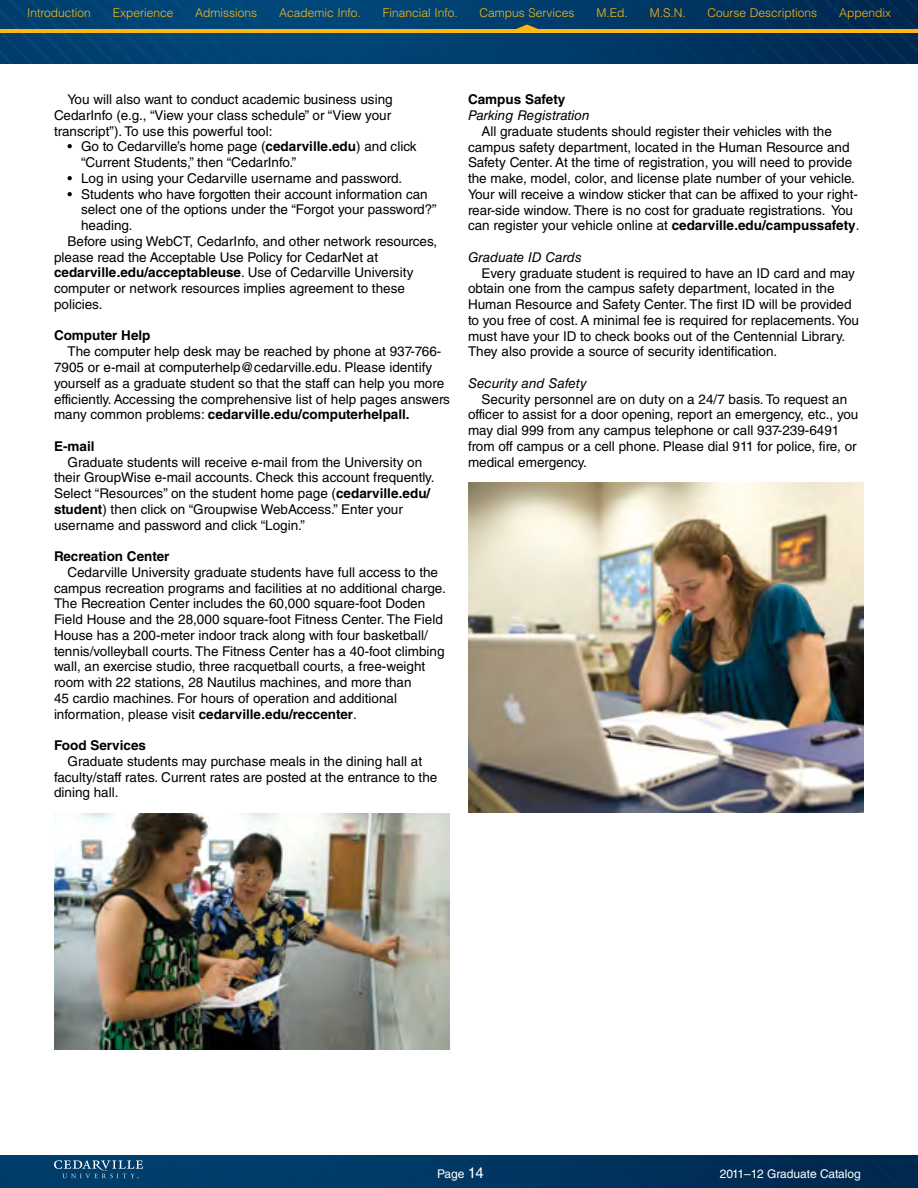
<style>
.page{position:relative;width:918px;height:1188px;background:#fff}
.page>*{position:absolute;margin:0;border:0;box-sizing:border-box;transform-origin:0 0}
.t1{font:13.5px/15.8px "Helvetica LT Std";color:#000}
.t2{font:700 13.5px "Helvetica LT Std";color:#000}
.t3{font:italic 13.5px "Helvetica LT Std";color:#000}
.t4{font:300 12px "Helvetica LT Std";color:#fdb913}
.t5{font:12px "Helvetica LT Std";color:#fff}
.s1{font-weight:700}
.s2{font-weight:400}
.s3{font-size:15px}
</style>
<div class="page">
<img style="left:0;top:1156px;width:918px;height:32px">
<img style="left:0;top:0;width:918px;height:64px">
<svg style="left:54px;top:1160px;width:89px;height:18px;background:#295c82"></svg>
<hr style="left:0;top:29px;width:918px;height:3px;background:#fdb913">
<img style="left:54px;top:813px;width:396px;height:237px">
<img style="left:468px;top:482px;width:396px;height:331px">
<svg style="left:515px;top:25px;width:24px;height:4px"></svg>
<p class="t4" style="left:27px;top:6px;width:65px">Introduction</p>
<p class="t4" style="left:113px;top:6px;width:62px">Experience</p>
<p class="t4" style="left:195px;top:6px;width:64px">Admissions</p>
<p class="t4" style="left:279px;top:6px;width:83px">Academic Info.</p>
<p class="t4" style="left:383px;top:6px;width:77px">Financial Info.</p>
<p class="t4" style="left:480px;top:6px;width:96px">Campus Services</p>
<p class="t4" style="left:597px;top:6px;width:33px">M.Ed.</p>
<p class="t4" style="left:650px;top:6px;width:37px">M.S.N.</p>
<p class="t4" style="left:708px;top:6px;width:111px">Course Descriptions</p>
<p class="t4" style="left:839px;top:6px;width:54px">Appendix</p>
<p class="t1" style="left:54px;top:92px;width:340px;text-align:justify;text-indent:14px">You will also want to conduct academic business using CedarInfo (e.g., “View your class schedule” or “View your transcript”). To use this powerful tool:</p>
<p class="t1" style="left:81px;top:139px;width:337px;text-indent:-14px">• Go to Cedarville’s home page (<span class="s1">cedarville.edu</span>) and click “Current Students,” then “CedarInfo.”</p>
<p class="t1" style="left:68px;top:170px;width:336px">• Log in using your Cedarville username and password.</p>
<p class="t1" style="left:68px;top:186px;width:362px">• Students who have forgotten their account information can</p>
<p class="t1" style="left:81px;top:202px;width:357px">select one of the options under the “Forgot your password?”</p>
<p class="t1" style="left:81px;top:218px;width:53px">heading.</p>
<p class="t1" style="left:68px;top:233px;width:371px">Before using WebCT, CedarInfo, and other network resources,</p>
<p class="t1" style="left:54px;top:249px;width:326px">please read the Acceptable Use Policy for CedarNet at</p>
<p class="t2" style="left:54px;top:265px;width:361px">cedarville.edu/acceptableuse<span class="s2">. Use of Cedarville University</span></p>
<p class="t1" style="left:54px;top:281px;width:352px">computer or network resources implies agreement to these</p>
<p class="t1" style="left:54px;top:296px;width:50px">policies.</p>
<p class="t2" style="left:54px;top:328px;width:98px">Computer Help</p>
<p class="t1" style="left:54px;top:344px;width:397px;text-indent:14px">The computer help desk may be reached by phone at 937-766- 7905 or e-mail at computerhelp@cedarville.edu. Please identify yourself as a graduate student so that the staff can help you more efficiently. Accessing the comprehensive list of help pages answers many common problems: <span class="s1">cedarville.edu/computerhelpall.</span></p>
<p class="t2" style="left:54px;top:438px;width:42px">E-mail</p>
<p class="t1" style="left:54px;top:454px;width:382px;text-indent:14px">Graduate students will receive e-mail from the University on their GroupWise e-mail accounts. Check this account frequently.<br>Select “Resources” on the student home page (<span class="s1">cedarville.edu/ student</span>) then click on “Groupwise WebAccess.” Enter your username and password and click “Login.”</p>
<p class="t2" style="left:54px;top:548px;width:117px">Recreation Center</p>
<p class="t1" style="left:54px;top:564px;width:393px;text-indent:14px">Cedarville University graduate students have full access to the campus recreation programs and facilities at no additional charge.<br>The Recreation Center includes the 60,000 square-foot Doden Field House and the 28,000 square-foot Fitness Center. The Field House has a 200-meter indoor track along with four basketball/ tennis/volleyball courts. The Fitness Center has a 40-foot climbing wall, an exercise studio, three racquetball courts, a free-weight room with 22 stations, 28 Nautilus machines, and more than<br>45 cardio machines. For hours of operation and additional information, please visit <span class="s1">cedarville.edu/reccenter</span>.</p>
<p class="t2" style="left:54px;top:737px;width:94px">Food Services</p>
<p class="t1" style="left:54px;top:753px;width:385px;text-indent:14px">Graduate students may purchase meals in the dining hall at faculty/staff rates. Current rates are posted at the entrance to the dining hall.</p>
<p class="t2" style="left:468px;top:91px;width:99px">Campus Safety</p>
<p class="t3" style="left:468px;top:108px;width:123px">Parking Registration</p>
<p class="t1" style="left:468px;top:123px;width:393px;text-indent:14px">All graduate students should register their vehicles with the campus safety department, located in the Human Resource and Safety Center. At the time of registration, you will need to provide the make, model, color, and license plate number of your vehicle.<br>Your will receive a window sticker that can be affixed to your right&shy;rear-side window. There is no cost for graduate registrations. You can register your vehicle online at <span class="s1">cedarville.edu/campussafety</span>.</p>
<p class="t3" style="left:468px;top:249px;width:115px">Graduate ID Cards</p>
<p class="t1" style="left:468px;top:265px;width:393px;text-indent:14px">Every graduate student is required to have an ID card and may obtain one from the campus safety department, located in the Human Resource and Safety Center. The first ID will be provided to you free of cost. A minimal fee is required for replacements. You must have your ID to check books out of the Centennial Library.<br>They also provide a source of security identification.</p>
<p class="t3" style="left:468px;top:375px;width:120px">Security and Safety</p>
<p class="t1" style="left:468px;top:391px;width:392px;text-indent:14px">Security personnel are on duty on a 24/7 basis. To request an officer to assist for a door opening, report an emergency, etc., you may dial 999 from any campus telephone or call 937-239-6491 from off campus or a cell phone. Please dial 911 for police, fire, or medical emergency.</p>
<p class="t5" style="left:437px;top:1167px;width:48px">Page <span class="s3">14</span></p>
<p class="t5" style="left:720px;top:1167px;width:143px">2011–12 Graduate Catalog</p>
</div>
